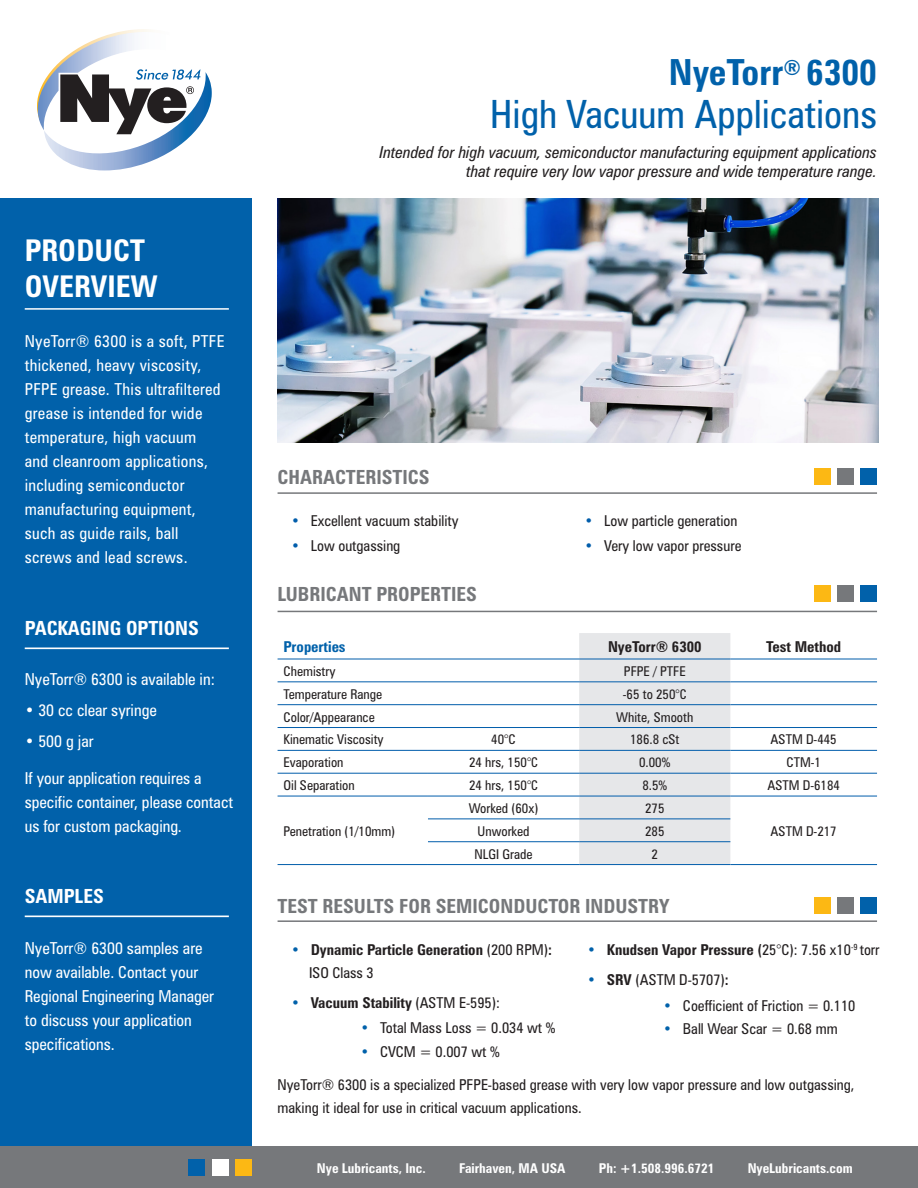
<style>
.page{position:relative;width:918px;height:1188px;background:#fff}
.page>*{position:absolute;margin:0;border:0;box-sizing:border-box;transform-origin:0 0}
.t1{font:condensed 39px "Zurich BT";color:#0161aa}
.t2{font:700 condensed 36px "Zurich BT";color:#0161aa}
.t3{font:700 condensed 30px "Zurich BT";color:#fff}
.t4{font:700 condensed 19.5px "Zurich BT";color:#76787b}
.t5{font:700 condensed 19.5px "Zurich BT";color:#fff}
.t6{font:condensed 16.5px/24px "Zurich BT";color:#fff}
.t7{font:condensed 16.5px/24px "Zurich BT";letter-spacing:.02em;color:#fff}
.t8{font:italic condensed 16.5px/19.5px "Zurich BT";color:#231f20;text-align:right}
.t9{font:condensed 15px/22.5px "Zurich BT";color:#231f20}
.t10{font:700 condensed 15px/22.5px "Zurich BT";color:#231f20}
.t11{font:700 condensed 15px "Zurich BT";color:#0161aa}
.t12{font:condensed 13.5px "Zurich BT";color:#231f20}
.t13{font:700 condensed 13.5px "Zurich BT";color:#fff}
.s1{color:#015dab}
.s2{font-weight:400;color:#0161aa}
.s3{font-weight:400}
.s4{color:#0161aa}
.s5{font-weight:700}
</style>
<div class="page">
<div style="left:0;top:199px;width:251px;height:989px;background:#0161aa"></div>
<hr style="left:25px;top:308px;width:204px;height:2px;background:#fff">
<hr style="left:25px;top:916px;width:204px;height:1px;background:#fff">
<hr style="left:25px;top:648px;width:204px;height:1px;background:#fff">
<img style="left:278px;top:199px;width:600px;height:244px">
<div style="left:814px;top:585px;width:17px;height:16px;background:#fcb814"></div>
<div style="left:837px;top:585px;width:17px;height:16px;background:#76787b"></div>
<div style="left:860px;top:585px;width:17px;height:16px;background:#0161aa"></div>
<div style="left:579px;top:633px;width:151px;height:231px;background:#e6e7e9"></div>
<hr style="left:278px;top:659px;width:150px;height:1px;background:#015dab">
<hr style="left:428px;top:659px;width:151px;height:1px;background:#015dab">
<hr style="left:579px;top:659px;width:151px;height:1px;background:#015dab">
<hr style="left:730px;top:659px;width:147px;height:1px;background:#015dab">
<hr style="left:278px;top:682px;width:150px;height:1px;background:#015dab">
<hr style="left:428px;top:682px;width:151px;height:1px;background:#015dab">
<hr style="left:579px;top:682px;width:151px;height:1px;background:#015dab">
<hr style="left:730px;top:682px;width:147px;height:1px;background:#015dab">
<hr style="left:278px;top:704px;width:150px;height:1px;background:#015dab">
<hr style="left:428px;top:704px;width:151px;height:1px;background:#015dab">
<hr style="left:579px;top:704px;width:151px;height:1px;background:#015dab">
<hr style="left:730px;top:704px;width:147px;height:1px;background:#015dab">
<hr style="left:278px;top:727px;width:150px;height:1px;background:#015dab">
<hr style="left:428px;top:727px;width:151px;height:1px;background:#015dab">
<hr style="left:579px;top:727px;width:151px;height:1px;background:#015dab">
<hr style="left:730px;top:727px;width:147px;height:1px;background:#015dab">
<hr style="left:278px;top:750px;width:150px;height:1px;background:#015dab">
<hr style="left:428px;top:750px;width:151px;height:1px;background:#015dab">
<hr style="left:579px;top:750px;width:151px;height:1px;background:#015dab">
<hr style="left:730px;top:750px;width:147px;height:1px;background:#015dab">
<hr style="left:278px;top:773px;width:150px;height:1px;background:#015dab">
<hr style="left:428px;top:773px;width:151px;height:1px;background:#015dab">
<hr style="left:579px;top:773px;width:151px;height:1px;background:#015dab">
<hr style="left:730px;top:773px;width:147px;height:1px;background:#015dab">
<hr style="left:278px;top:796px;width:150px;height:1px;background:#015dab">
<hr style="left:428px;top:796px;width:151px;height:1px;background:#015dab">
<hr style="left:579px;top:796px;width:151px;height:1px;background:#015dab">
<hr style="left:730px;top:796px;width:147px;height:1px;background:#015dab">
<hr style="left:428px;top:819px;width:151px;height:1px;background:#015dab">
<hr style="left:579px;top:819px;width:151px;height:1px;background:#015dab">
<hr style="left:428px;top:841px;width:151px;height:1px;background:#015dab">
<hr style="left:579px;top:841px;width:151px;height:1px;background:#015dab">
<hr style="left:278px;top:864px;width:150px;height:1px;background:#015dab">
<hr style="left:428px;top:864px;width:151px;height:1px;background:#015dab">
<hr style="left:579px;top:864px;width:151px;height:1px;background:#015dab">
<hr style="left:730px;top:864px;width:147px;height:1px;background:#015dab">
<hr style="left:278px;top:611px;width:599px;height:1px;background:#76787b">
<hr style="left:278px;top:920px;width:599px;height:2px;background:#76787b">
<div style="left:814px;top:898px;width:17px;height:16px;background:#fcb814"></div>
<div style="left:837px;top:898px;width:17px;height:16px;background:#76787b"></div>
<div style="left:860px;top:898px;width:17px;height:16px;background:#0161aa"></div>
<hr style="left:278px;top:492px;width:599px;height:2px;background:#76787b">
<div style="left:814px;top:469px;width:17px;height:16px;background:#fcb814"></div>
<div style="left:837px;top:469px;width:17px;height:16px;background:#76787b"></div>
<div style="left:860px;top:469px;width:17px;height:16px;background:#0161aa"></div>
<div style="left:0;top:1146px;width:918px;height:42px;background:#76787b"></div>
<div style="left:235px;top:1160px;width:16px;height:16px;background:#fcb814"></div>
<div style="left:212px;top:1160px;width:16px;height:16px;background:#fff"></div>
<div style="left:189px;top:1160px;width:16px;height:16px;background:#0161aa"></div>
<svg style="left:37px;top:32px;width:175px;height:138px"></svg>
<p class="t3" style="left:25px;top:232px;width:122px">PRODUCT</p>
<p class="t3" style="left:25px;top:268px;width:134px">OVERVIEW</p>
<p class="t7" style="left:25px;top:329px;width:201px">NyeTorr® 6300 is a soft, PTFE thickened, heavy viscosity,<br>PFPE grease. This ultrafiltered grease is intended for wide temperature, high vacuum<br>and cleanroom applications, including semiconductor manufacturing equipment, such as guide rails, ball screws and lead screws.</p>
<p class="t5" style="left:25px;top:616px;width:176px">PACKAGING OPTIONS</p>
<p class="t6" style="left:25px;top:667px;width:192px">NyeTorr® 6300 is available in:</p>
<p class="t6" style="left:25px;top:698px;width:134px">• 30 cc clear syringe</p>
<p class="t6" style="left:25px;top:729px;width:70px">• 500 g jar</p>
<p class="t6" style="left:25px;top:766px;width:210px">If your application requires a specific container, please contact us for custom packaging.</p>
<p class="t5" style="left:25px;top:885px;width:81px">SAMPLES</p>
<p class="t6" style="left:25px;top:936px;width:191px">NyeTorr® 6300 samples are now available. Contact your<br>Regional Engineering Manager to discuss your application specifications.</p>
<p class="t2" style="left:669px;top:51px;width:210px">NyeTorr<sup>®</sup> 6300</p>
<p class="t1" style="left:490px;top:91px;width:388px">High Vacuum Applications</p>
<p class="t8" style="left:380px;top:142px;width:499px">Intended for high vacuum, semiconductor manufacturing equipment applications that require very low vapor pressure and wide temperature range.</p>
<p class="t4" style="left:278px;top:466px;width:154px">CHARACTERISTICS</p>
<p class="t9" style="left:291px;top:510px;width:169px"><span class="s1">•</span> Excellent vacuum stability</p>
<p class="t9" style="left:291px;top:534px;width:111px"><span class="s1">•</span> Low outgassing</p>
<p class="t4" style="left:278px;top:582px;width:201px">LUBRICANT PROPERTIES</p>
<p class="t9" style="left:585px;top:510px;width:154px"><span class="s1">•</span> Low particle generation</p>
<p class="t9" style="left:585px;top:534px;width:158px"><span class="s1">•</span> Very low vapor pressure</p>
<p class="t11" style="left:284px;top:638px;width:64px">Properties</p>
<p class="t10" style="left:608px;top:635px;width:95px">NyeTorr® 6300</p>
<p class="t10" style="left:766px;top:635px;width:77px">Test Method</p>
<p class="t12" style="left:284px;top:663px;width:53px">Chemistry</p>
<p class="t12" style="left:624px;top:663px;width:63px">PFPE / PTFE</p>
<p class="t12" style="left:284px;top:686px;width:100px">Temperature Range</p>
<p class="t12" style="left:623px;top:686px;width:65px">-65 to 250°C</p>
<p class="t12" style="left:284px;top:709px;width:93px">Color/Appearance</p>
<p class="t12" style="left:616px;top:709px;width:79px">White, Smooth</p>
<p class="t12" style="left:284px;top:731px;width:102px">Kinematic Viscosity</p>
<p class="t12" style="left:491px;top:731px;width:26px">40°C</p>
<p class="t12" style="left:630px;top:731px;width:51px">186.8 cSt</p>
<p class="t12" style="left:771px;top:731px;width:68px">ASTM D-445</p>
<p class="t12" style="left:284px;top:754px;width:62px">Evaporation</p>
<p class="t12" style="left:469px;top:754px;width:71px">24 hrs, 150°C</p>
<p class="t12" style="left:639px;top:754px;width:33px">0.00%</p>
<p class="t12" style="left:786px;top:754px;width:36px">CTM-1</p>
<p class="t12" style="left:284px;top:777px;width:73px">Oil Separation</p>
<p class="t12" style="left:469px;top:777px;width:71px">24 hrs, 150°C</p>
<p class="t12" style="left:642px;top:777px;width:26px">8.5%</p>
<p class="t12" style="left:767px;top:777px;width:74px">ASTM D-6184</p>
<p class="t12" style="left:284px;top:823px;width:113px">Penetration (1/10mm)</p>
<p class="t12" style="left:469px;top:800px;width:71px">Worked (60x)</p>
<p class="t12" style="left:645px;top:800px;width:21px">275</p>
<p class="t12" style="left:478px;top:823px;width:53px">Unworked</p>
<p class="t12" style="left:645px;top:823px;width:21px">285</p>
<p class="t12" style="left:771px;top:823px;width:68px">ASTM D-217</p>
<p class="t12" style="left:475px;top:846px;width:60px">NLGI Grade</p>
<p class="t12" style="left:652px;top:846px;width:8px">2</p>
<p class="t4" style="left:278px;top:894px;width:393px">TEST RESULTS FOR SEMICONDUCTOR INDUSTRY</p>
<p class="t10" style="left:309px;top:939px;width:245px;text-indent:-18px"><span class="s2">•</span> Dynamic Particle Generation <span class="s3">(200 RPM)</span>:<br><span class="s3">ISO Class 3</span></p>
<p class="t10" style="left:291px;top:991px;width:210px"><span class="s2">•</span> Vacuum Stability <span class="s3">(ASTM E-595):</span></p>
<p class="t9" style="left:360px;top:1016px;width:197px"><span class="s4">•</span> Total Mass Loss = 0.034 wt %</p>
<p class="t9" style="left:360px;top:1040px;width:141px"><span class="s4">•</span> CVCM = 0.007 wt %</p>
<p class="t10" style="left:587px;top:939px;width:294px"><span class="s2">•</span> Knudsen Vapor Pressure (<span class="s3">25°C): 7.56 x10</span><sup>-9</sup> <span class="s3">torr</span></p>
<p class="t9" style="left:587px;top:969px;width:143px"><span class="s4">•</span> <span class="s5">SRV</span> (ASTM D-5707)<span class="s5">:</span></p>
<p class="t9" style="left:663px;top:994px;width:194px"><span class="s4">•</span> Coefficient of Friction = 0.110</p>
<p class="t9" style="left:663px;top:1017px;width:176px"><span class="s4">•</span> Ball Wear Scar = 0.68 mm</p>
<p class="t9" style="left:278px;top:1073px;width:578px">NyeTorr® 6300 is a specialized PFPE-based grease with very low vapor pressure and low outgassing, making it ideal for use in critical vacuum applications.</p>
<p class="t13" style="left:317px;top:1160px;width:110px">Nye Lubricants, Inc.</p>
<p class="t13" style="left:459px;top:1160px;width:108px">Fairhaven, MA USA</p>
<p class="t13" style="left:599px;top:1160px;width:117px">Ph: +1.508.996.6721</p>
<p class="t13" style="left:748px;top:1160px;width:106px">NyeLubricants.com</p>
</div>
